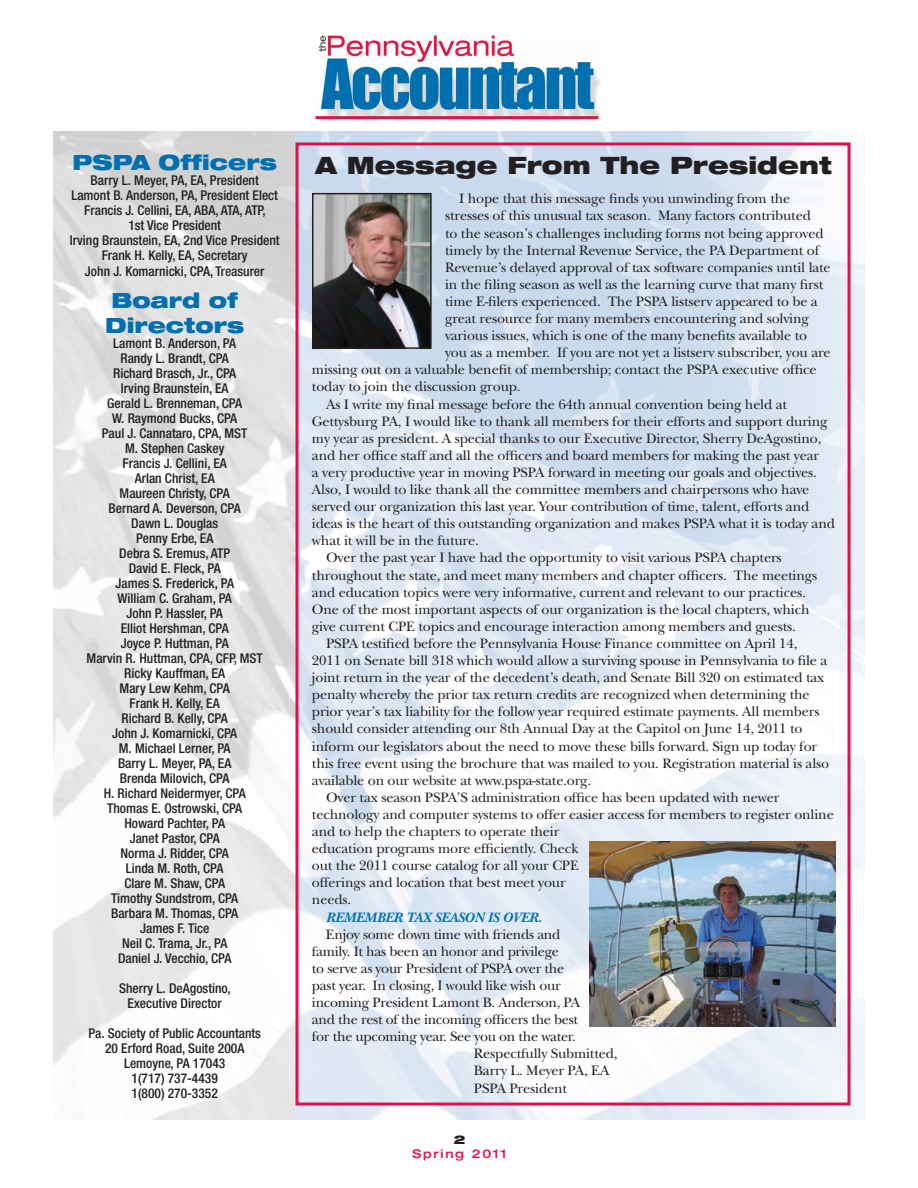
<style>
.page{position:relative;width:918px;height:1188px;background:#fff}
.page>*{position:absolute;margin:0;border:0;box-sizing:border-box;transform-origin:0 0}
.t1{font:900 expanded 24px "Helvetica Neue";color:#231f20}
.t2{font:900 expanded 21px/25.2px "Helvetica Neue";color:#006faf}
.t3{font:14.25px/17.1px "New Baskerville";letter-spacing:-.01em;color:#231f20}
.t4{font:italic 700 14.25px "New Baskerville";letter-spacing:-.01em;color:#006faf}
.t5{font:500 condensed 13.5px/15px "Helvetica Neue";color:#231f20;text-align:center}
.t6{font:500 expanded 12px "Helvetica Neue";letter-spacing:.14em;color:#e0104b}
.t7{font:900 expanded 12px "Helvetica Neue";color:#231f20}
</style>
<div class="page">
<img style="left:315px;top:35px;width:285px;height:87px">
<img style="left:54px;top:131px;width:810px;height:988px">
<div style="left:295px;top:142px;width:555px;height:963px;border:3px solid #e0104b"></div>
<img style="left:315px;top:196px;width:114px;height:150px">
<div style="left:312px;top:193px;width:120px;height:156px;border:2px solid #231f20"></div>
<img style="left:590px;top:842px;width:245px;height:184px">
<p class="t2" style="left:73px;top:149px;width:206px">PSPA Officers</p>
<p class="t5" style="left:91px;top:173px;width:170px">Barry L. Meyer, PA, EA, President</p>
<p class="t5" style="left:71px;top:188px;width:208px">Lamont B. Anderson, PA, President Elect</p>
<p class="t5" style="left:84px;top:203px;width:183px">Francis J. Cellini, EA, ABA, ATA, ATP,<br>1st Vice President</p>
<p class="t5" style="left:70px;top:233px;width:211px">Irving Braunstein, EA, 2nd Vice President</p>
<p class="t5" style="left:102px;top:248px;width:148px">Frank H. Kelly, EA, Secretary</p>
<p class="t5" style="left:85px;top:264px;width:181px">John J. Komarnicki, CPA, Treasurer</p>
<p class="t2" style="left:105px;top:287px;width:140px">Board of<br>Directors</p>
<p class="t5" style="left:113px;top:335px;width:125px">Lamont B. Anderson, PA</p>
<p class="t5" style="left:120px;top:350px;width:110px">Randy L. Brandt, CPA</p>
<p class="t5" style="left:113px;top:365px;width:125px">Richard Brasch, Jr., CPA</p>
<p class="t5" style="left:121px;top:380px;width:109px">Irving Braunstein, EA</p>
<p class="t5" style="left:107px;top:395px;width:137px">Gerald L. Brenneman, CPA</p>
<p class="t5" style="left:112px;top:410px;width:127px">W. Raymond Bucks, CPA</p>
<p class="t5" style="left:102px;top:425px;width:147px">Paul J. Cannataro, CPA, MST</p>
<p class="t5" style="left:125px;top:440px;width:101px">M. Stephen Caskey</p>
<p class="t5" style="left:123px;top:455px;width:106px">Francis J. Cellini, EA</p>
<p class="t5" style="left:135px;top:470px;width:81px">Arlan Christ, EA</p>
<p class="t5" style="left:120px;top:485px;width:112px">Maureen Christy, CPA</p>
<p class="t5" style="left:109px;top:500px;width:134px">Bernard A. Deverson, CPA</p>
<p class="t5" style="left:131px;top:515px;width:88px">Dawn L. Douglas</p>
<p class="t5" style="left:136px;top:530px;width:79px">Penny Erbe, EA</p>
<p class="t5" style="left:119px;top:545px;width:112px">Debra S. Eremus, ATP</p>
<p class="t5" style="left:129px;top:560px;width:94px">David E. Fleck, PA</p>
<p class="t5" style="left:115px;top:575px;width:120px">James S. Frederick, PA</p>
<p class="t5" style="left:118px;top:590px;width:116px">William C. Graham, PA</p>
<p class="t5" style="left:126px;top:605px;width:98px">John P. Hassler, PA</p>
<p class="t5" style="left:121px;top:620px;width:109px">Elliot Hershman, CPA</p>
<p class="t5" style="left:121px;top:635px;width:110px">Joyce P. Huttman, PA</p>
<p class="t5" style="left:87px;top:650px;width:178px">Marvin R. Huttman, CPA, CFP, MST</p>
<p class="t5" style="left:124px;top:665px;width:102px">Ricky Kauffman, EA</p>
<p class="t5" style="left:120px;top:680px;width:112px">Mary Lew Kehm, CPA</p>
<p class="t5" style="left:130px;top:695px;width:92px">Frank H. Kelly, EA</p>
<p class="t5" style="left:122px;top:710px;width:108px">Richard B. Kelly, CPA</p>
<p class="t5" style="left:112px;top:725px;width:127px">John J. Komarnicki, CPA</p>
<p class="t5" style="left:119px;top:740px;width:113px">M. Michael Lerner, PA</p>
<p class="t5" style="left:118px;top:755px;width:115px">Barry L. Meyer, PA, EA</p>
<p class="t5" style="left:120px;top:770px;width:111px">Brenda Milovich, CPA</p>
<p class="t5" style="left:104px;top:785px;width:144px">H. Richard Neidermyer, CPA</p>
<p class="t5" style="left:107px;top:800px;width:137px">Thomas E. Ostrowski, CPA</p>
<p class="t5" style="left:124px;top:815px;width:102px">Howard Pachter, PA</p>
<p class="t5" style="left:130px;top:830px;width:91px">Janet Pastor, CPA</p>
<p class="t5" style="left:120px;top:845px;width:110px">Norma J. Ridder, CPA</p>
<p class="t5" style="left:126px;top:860px;width:99px">Linda M. Roth, CPA</p>
<p class="t5" style="left:124px;top:875px;width:102px">Clare M. Shaw, CPA</p>
<p class="t5" style="left:111px;top:890px;width:129px">Timothy Sundstrom, CPA</p>
<p class="t5" style="left:111px;top:905px;width:129px">Barbara M. Thomas, CPA</p>
<p class="t5" style="left:140px;top:920px;width:71px">James F. Tice</p>
<p class="t5" style="left:122px;top:935px;width:107px">Neil C. Trama, Jr., PA</p>
<p class="t5" style="left:118px;top:950px;width:115px">Daniel J. Vecchio, CPA</p>
<p class="t5" style="left:119px;top:980px;width:113px">Sherry L. DeAgostino,</p>
<p class="t5" style="left:128px;top:995px;width:96px">Executive Director</p>
<p class="t5" style="left:88px;top:1025px;width:174px">Pa. Society of Public Accountants</p>
<p class="t5" style="left:105px;top:1040px;width:141px">20 Erford Road, Suite 200A</p>
<p class="t5" style="left:124px;top:1055px;width:103px">Lemoyne, PA 17043</p>
<p class="t5" style="left:132px;top:1070px;width:88px">1(717) 737-4439</p>
<p class="t5" style="left:132px;top:1085px;width:88px">1(800) 270-3352</p>
<p class="t1" style="left:316px;top:150px;width:518px">A Message From The President</p>
<p class="t3" style="left:459px;top:190px;width:333px">I hope that this message finds you unwinding from the</p>
<p class="t3" style="left:445px;top:207px;width:367px">stresses of this unusual tax season. Many factors contributed</p>
<p class="t3" style="left:445px;top:224px;width:380px">to the season’s challenges including forms not being approved</p>
<p class="t3" style="left:445px;top:242px;width:376px">timely by the Internal Revenue Service, the PA Department of</p>
<p class="t3" style="left:445px;top:259px;width:387px">Revenue’s delayed approval of tax software companies until late</p>
<p class="t3" style="left:445px;top:276px;width:380px">in the filing season as well as the learning curve that many first</p>
<p class="t3" style="left:445px;top:293px;width:374px">time E-filers experienced. The PSPA listserv appeared to be a</p>
<p class="t3" style="left:445px;top:310px;width:365px">great resource for many members encountering and solving</p>
<p class="t3" style="left:445px;top:327px;width:363px">various issues, which is one of the many benefits available to</p>
<p class="t3" style="left:445px;top:344px;width:387px">you as a member. If you are not yet a listserv subscriber, you are</p>
<p class="t3" style="left:312px;top:361px;width:506px">missing out on a valuable benefit of membership; contact the PSPA executive office</p>
<p class="t3" style="left:312px;top:378px;width:210px">today to join the discussion group.</p>
<p class="t3" style="left:312px;top:395px;width:525px;text-indent:14px">As I write my final message before the 64th annual convention being held at Gettysburg PA, I would like to thank all members for their efforts and support during my year as president. A special thanks to our Executive Director, Sherry DeAgostino, and her office staff and all the officers and board members for making the past year<br>a very productive year in moving PSPA forward in meeting our goals and objectives.<br>Also, I would to like thank all the committee members and chairpersons who have served our organization this last year. Your contribution of time, talent, efforts and ideas is the heart of this outstanding organization and makes PSPA what it is today and what it will be in the future.</p>
<p class="t3" style="left:312px;top:549px;width:507px;text-indent:14px">Over the past year I have had the opportunity to visit various PSPA chapters throughout the state, and meet many members and chapter officers. The meetings and education topics were very informative, current and relevant to our practices.<br>One of the most important aspects of our organization is the local chapters, which give current CPE topics and encourage interaction among members and guests.</p>
<p class="t3" style="left:312px;top:635px;width:519px;text-indent:14px">PSPA testified before the Pennsylvania House Finance committee on April 14, 2011 on Senate bill 318 which would allow a surviving spouse in Pennsylvania to file a joint return in the year of the decedent’s death, and Senate Bill 320 on estimated tax penalty whereby the prior tax return credits are recognized when determining the prior year’s tax liability for the follow year required estimate payments. All members should consider attending our 8th Annual Day at the Capitol on June 14, 2011 to inform our legislators about the need to move these bills forward. Sign up today for this free event using the brochure that was mailed to you. Registration material is also available on our website at www.pspa-state.org.</p>
<p class="t3" style="left:312px;top:789px;width:523px;text-indent:14px">Over tax season PSPA’S administration office has been updated with newer technology and computer systems to offer easier access for members to register online and to help the chapters to operate their<br>education programs more efficiently. Check<br>out the 2011 course catalog for all your CPE<br>offerings and location that best meet your<br>needs.</p>
<p class="t4" style="left:326px;top:909px;width:218px">REMEMBER TAX SEASON IS OVER.</p>
<p class="t3" style="left:312px;top:926px;width:270px;text-indent:14px">Enjoy some down time with friends and family. It has been an honor and privilege<br>to serve as your President of PSPA over the past year. In closing, I would like wish our incoming President Lamont B. Anderson, PA and the rest of the incoming officers the best for the upcoming year. See you on the water.</p>
<p class="t3" style="left:474px;top:1045px;width:145px">Respectfully Submitted,</p>
<p class="t3" style="left:474px;top:1062px;width:137px">Barry L. Meyer PA, EA</p>
<p class="t3" style="left:474px;top:1079px;width:95px">PSPA President</p>
<p class="t7" style="left:454px;top:1132px;width:13px">2</p>
<p class="t6" style="left:412px;top:1147px;width:96px">Spring 2011</p>
</div>
